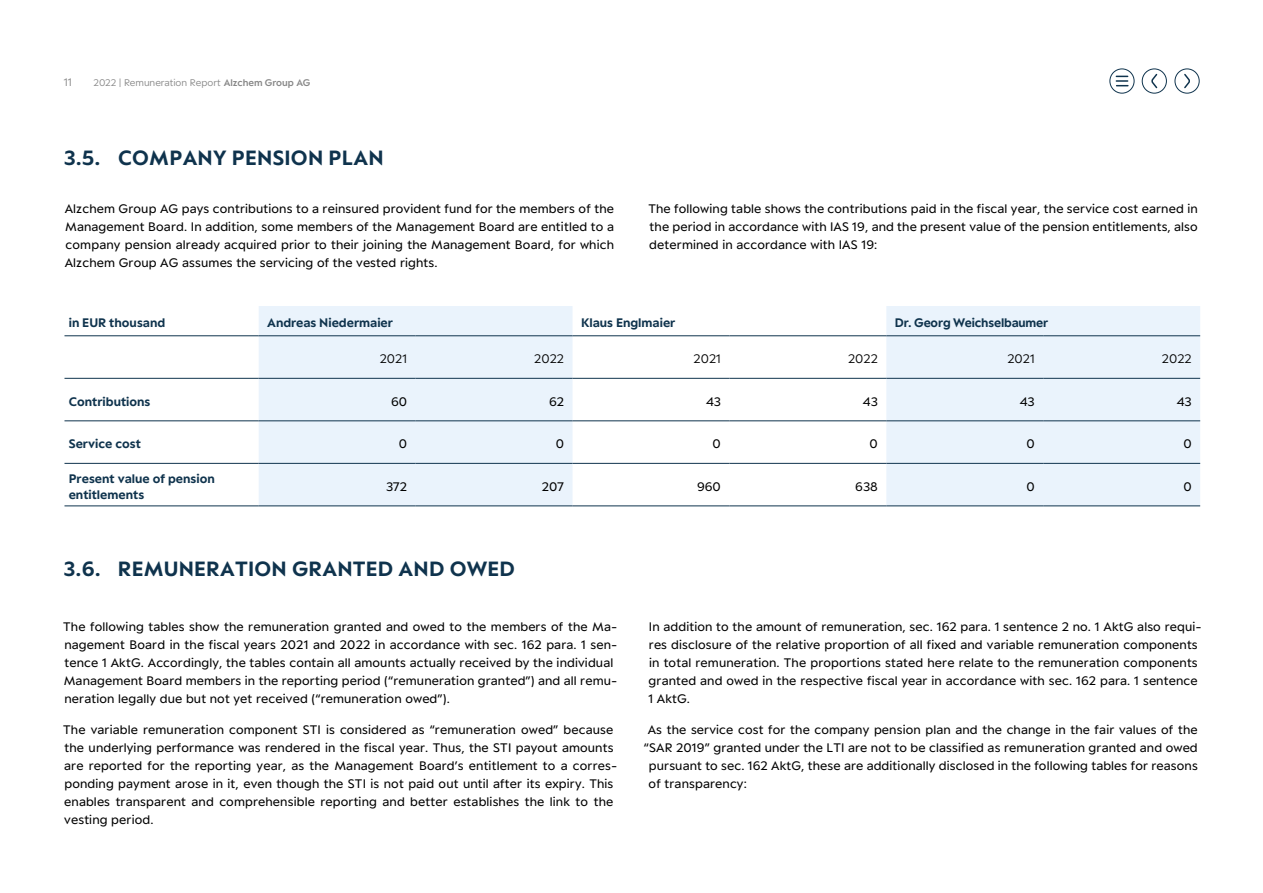
<style>
.page{position:relative;width:1263px;height:893px;background:#fff}
.page>*{position:absolute;margin:0;border:0;box-sizing:border-box;transform-origin:0 0}
.t1{font:700 22.5px "ACT";letter-spacing:.01em;color:#0f334d}
.t2{font:13.5px/18px "ACT";letter-spacing:.01em;color:#000}
.t3{font:700 13.5px/16.2px "ACT";color:#0f334d}
.t4{font:300 13.5px "ACT";color:#000}
.t5{font:300 12px "ACT";color:#878787}
.t6{font:300 10.5px "ACT";color:#878787}
.s1{font-weight:600}
</style>
<div class="page">
<svg style="left:259px;top:306px;width:941px;height:199px;fill:#eaf3fc"></svg>
<hr style="left:64px;top:335px;width:195px;height:1px;background:#0f334d">
<hr style="left:259px;top:335px;width:157px;height:1px;background:#0f334d">
<hr style="left:416px;top:335px;width:156px;height:1px;background:#0f334d">
<hr style="left:572px;top:335px;width:157px;height:1px;background:#0f334d">
<hr style="left:729px;top:335px;width:157px;height:1px;background:#0f334d">
<hr style="left:886px;top:335px;width:157px;height:1px;background:#0f334d">
<hr style="left:1043px;top:335px;width:157px;height:1px;background:#0f334d">
<hr style="left:64px;top:378px;width:195px;height:1px;background:#0f334d">
<hr style="left:259px;top:378px;width:157px;height:1px;background:#0f334d">
<hr style="left:416px;top:378px;width:156px;height:1px;background:#0f334d">
<hr style="left:572px;top:378px;width:157px;height:1px;background:#0f334d">
<hr style="left:729px;top:378px;width:157px;height:1px;background:#0f334d">
<hr style="left:886px;top:378px;width:157px;height:1px;background:#0f334d">
<hr style="left:1043px;top:378px;width:157px;height:1px;background:#0f334d">
<hr style="left:64px;top:420px;width:195px;height:1px;background:#0f334d">
<hr style="left:259px;top:420px;width:157px;height:1px;background:#0f334d">
<hr style="left:416px;top:420px;width:156px;height:1px;background:#0f334d">
<hr style="left:572px;top:420px;width:157px;height:1px;background:#0f334d">
<hr style="left:729px;top:420px;width:157px;height:1px;background:#0f334d">
<hr style="left:886px;top:420px;width:157px;height:1px;background:#0f334d">
<hr style="left:1043px;top:420px;width:157px;height:1px;background:#0f334d">
<hr style="left:64px;top:463px;width:195px;height:1px;background:#0f334d">
<hr style="left:259px;top:463px;width:157px;height:1px;background:#0f334d">
<hr style="left:416px;top:463px;width:156px;height:1px;background:#0f334d">
<hr style="left:572px;top:463px;width:157px;height:1px;background:#0f334d">
<hr style="left:729px;top:463px;width:157px;height:1px;background:#0f334d">
<hr style="left:886px;top:463px;width:157px;height:1px;background:#0f334d">
<hr style="left:1043px;top:463px;width:157px;height:1px;background:#0f334d">
<hr style="left:64px;top:505px;width:195px;height:1px;background:#0f334d">
<hr style="left:259px;top:505px;width:157px;height:1px;background:#0f334d">
<hr style="left:416px;top:505px;width:156px;height:1px;background:#0f334d">
<hr style="left:572px;top:505px;width:157px;height:1px;background:#0f334d">
<hr style="left:729px;top:505px;width:157px;height:1px;background:#0f334d">
<hr style="left:886px;top:505px;width:157px;height:1px;background:#0f334d">
<hr style="left:1043px;top:505px;width:157px;height:1px;background:#0f334d">
<div style="left:1175px;top:69px;width:24px;height:24px;border:1px solid #0f334d;border-radius:50%"></div>
<svg style="left:1184px;top:73px;width:5px;height:16px"></svg>
<div style="left:1142px;top:69px;width:24px;height:24px;border:1px solid #0f334d;border-radius:50%"></div>
<svg style="left:1152px;top:73px;width:6px;height:16px"></svg>
<svg style="left:1110px;top:69px;width:24px;height:24px"></svg>
<div style="left:1110px;top:69px;width:24px;height:24px;border:1px solid #0f334d;border-radius:50%"></div>
<svg style="left:1116px;top:76px;width:12px;height:10px"></svg>
<p class="t5" style="left:64px;top:73px;width:10px">11</p>
<p class="t6" style="left:94px;top:74px;width:218px">2022 | Remuneration Report <span class="s1">Alzchem Group AG</span></p>
<h1 class="t1" style="left:64px;top:141px;width:321px">3.5. COMPANY PENSION PLAN</h1>
<p class="t2" style="left:65px;top:199px;width:551px;text-align:justify">Alzchem Group AG pays contributions to a reinsured provident fund for the members of the Management Board. In addition, some members of the Management Board are entitled to a company pension already acquired prior to their joining the Management Board, for which Alzchem Group AG assumes the servicing of the vested rights.</p>
<p class="t2" style="left:648px;top:199px;width:551px;text-align:justify">The following table shows the contributions paid in the fiscal year, the service cost earned in the period in accordance with IAS 19, and the present value of the pension entitlements, also determined in accordance with IAS 19:</p>
<p class="t3" style="left:69px;top:314px;width:98px">in EUR thousand</p>
<p class="t3" style="left:267px;top:314px;width:127px">Andreas Niedermaier</p>
<p class="t3" style="left:581px;top:314px;width:96px">Klaus Englmaier</p>
<p class="t3" style="left:895px;top:314px;width:155px">Dr. Georg Weichselbaumer</p>
<p class="t4" style="left:380px;top:348px;width:29px">2021</p>
<p class="t4" style="left:534px;top:348px;width:31px">2022</p>
<p class="t4" style="left:694px;top:348px;width:29px">2021</p>
<p class="t4" style="left:848px;top:348px;width:31px">2022</p>
<p class="t4" style="left:1007px;top:348px;width:29px">2021</p>
<p class="t4" style="left:1162px;top:348px;width:31px">2022</p>
<p class="t3" style="left:69px;top:393px;width:83px">Contributions</p>
<p class="t2" style="left:391px;top:392px;width:17px">60</p>
<p class="t2" style="left:549px;top:392px;width:16px">62</p>
<p class="t2" style="left:706px;top:392px;width:16px">43</p>
<p class="t2" style="left:863px;top:392px;width:16px">43</p>
<p class="t2" style="left:1020px;top:392px;width:16px">43</p>
<p class="t2" style="left:1177px;top:392px;width:16px">43</p>
<p class="t3" style="left:69px;top:435px;width:74px">Service cost</p>
<p class="t2" style="left:399px;top:434px;width:10px">0</p>
<p class="t2" style="left:556px;top:434px;width:10px">0</p>
<p class="t2" style="left:713px;top:434px;width:10px">0</p>
<p class="t2" style="left:869px;top:434px;width:10px">0</p>
<p class="t2" style="left:1026px;top:434px;width:10px">0</p>
<p class="t2" style="left:1183px;top:434px;width:10px">0</p>
<p class="t3" style="left:69px;top:470px;width:148px">Present value of pension entitlements</p>
<p class="t2" style="left:386px;top:477px;width:22px">372</p>
<p class="t2" style="left:542px;top:477px;width:24px">207</p>
<p class="t2" style="left:697px;top:477px;width:25px">960</p>
<p class="t2" style="left:855px;top:477px;width:24px">638</p>
<p class="t2" style="left:1026px;top:477px;width:10px">0</p>
<p class="t2" style="left:1183px;top:477px;width:10px">0</p>
<h1 class="t1" style="left:63px;top:551px;width:453px">3.6. REMUNERATION GRANTED AND OWED</h1>
<p class="t2" style="left:63px;top:617px;width:556px">The following tables show the remuneration granted and owed to the members of the Ma&shy;nagement Board in the fiscal years 2021 and 2022 in accordance with sec. 162 para. 1 sen&shy;tence 1 AktG. Accordingly, the tables contain all amounts actually received by the individual Management Board members in the reporting period (“remuneration granted”) and all remu&shy;neration legally due but not yet received (“remuneration owed”).</p>
<p class="t2" style="left:63px;top:720px;width:556px">The variable remuneration component STI is considered as “remuneration owed” because the underlying performance was rendered in the fiscal year. Thus, the STI payout amounts are reported for the reporting year, as the Management Board’s entitlement to a corres&shy;ponding payment arose in it, even though the STI is not paid out until after its expiry. This enables transparent and comprehensible reporting and better establishes the link to the vesting period.</p>
<p class="t2" style="left:648px;top:617px;width:555px">In addition to the amount of remuneration, sec. 162 para. 1 sentence 2 no. 1 AktG also requi&shy;res disclosure of the relative proportion of all fixed and variable remuneration components in total remuneration. The proportions stated here relate to the remuneration components granted and owed in the respective fiscal year in accordance with sec. 162 para. 1 sentence 1 AktG.</p>
<p class="t2" style="left:648px;top:720px;width:551px">As the service cost for the company pension plan and the change in the fair values of the</p>
<p class="t2" style="left:644px;top:738px;width:555px">“SAR 2019” granted under the LTI are not to be classified as remuneration granted and owed</p>
<p class="t2" style="left:649px;top:756px;width:550px">pursuant to sec. 162 AktG, these are additionally disclosed in the following tables for reasons</p>
<p class="t2" style="left:649px;top:774px;width:100px">of transparency:</p>
</div>
